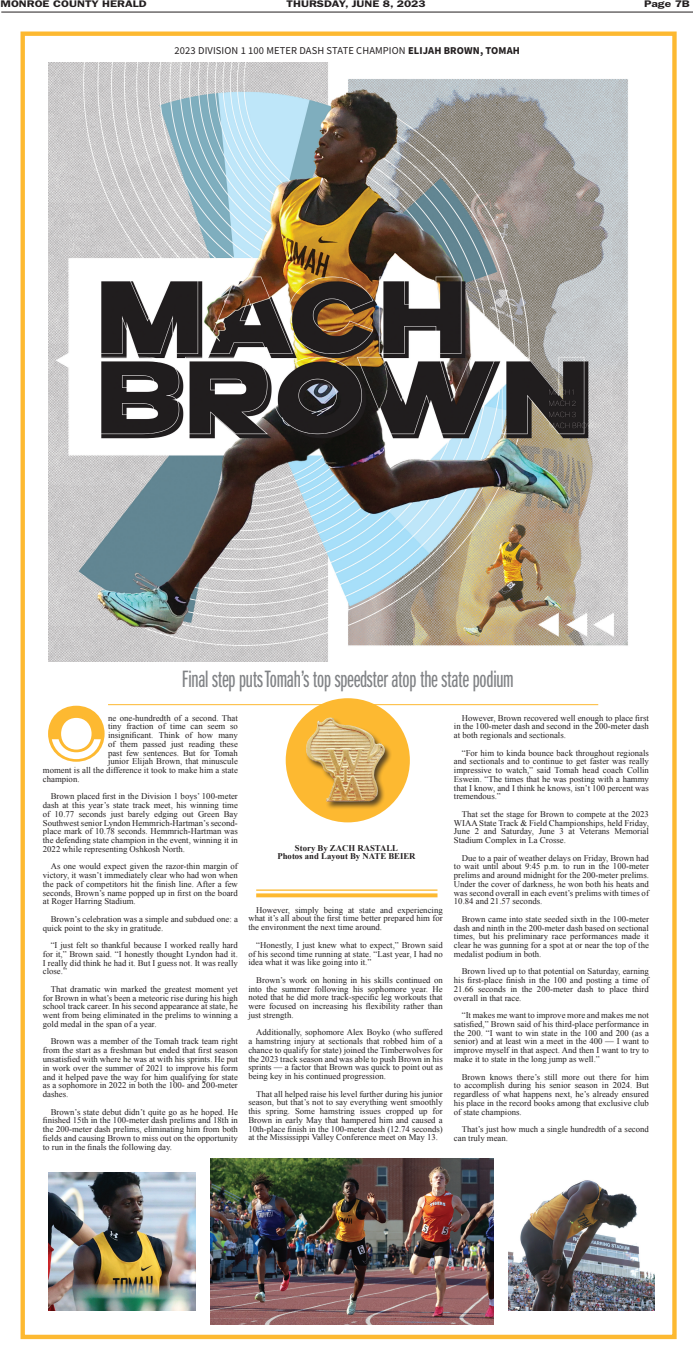
<style>
.page{position:relative;width:693px;height:1355px;background:#fff}
.page>*{position:absolute;margin:0;border:0;box-sizing:border-box;transform-origin:0 0}
.t1{font:87.5px "Acier BAT Text Noir";color:#fdb931}
.t2{font:24.5px "ITC Franklin Gothic Std Bk X Cp";letter-spacing:-.01em;color:#808285}
.t3{font:10.5px "Source Sans Variable";letter-spacing:.01em;color:#231f20}
.t4{font:600 9.62px "ITC Franklin Gothic Std";color:#231f20;scale:1.25 1}
.t5{font:8.75px/8.8px "Times New Roman";color:#231f20;text-align:justify}
.t6{font:700 8.75px "Times New Roman";color:#231f20}
.s1{font-family:"Source Sans Pro";font-weight:700}
</style>
<div class="page">
<hr style="left:1px;top:12px;width:692px;height:1px;background:#231f20">
<div style="left:21px;top:32px;width:656px;height:1307px;border:4px solid #fdb931"></div>
<img style="left:49px;top:63px;width:579px;height:598px">
<hr style="left:108px;top:704px;width:490px;height:1px;background:#fdb931">
<div style="left:286px;top:698px;width:124px;height:124px;background:#fdb931;border-radius:50%"></div>
<hr style="left:256px;top:889px;width:182px;height:1px;background:#fdb931">
<svg style="left:256px;top:893px;width:182px;height:4px"></svg>
<img style="left:299px;top:714px;width:95px;height:100px">
<img style="left:210px;top:1159px;width:283px;height:165px">
<img style="left:508px;top:1180px;width:147px;height:130px">
<img style="left:49px;top:1172px;width:146px;height:138px">
<p class="t4" style="left:0;top:-2px;width:119px">MONROE COUNTY HERALD</p>
<p class="t4" style="left:287px;top:-2px;width:113px">THURSDAY, JUNE 8, 2023</p>
<p class="t4" style="left:644px;top:-2px;width:38px">Page 7B</p>
<p class="t3" style="left:175px;top:44px;width:347px">2023 DIVISION 1 100 METER DASH STATE CHAMPION <span class="s1">ELIJAH BROWN, TOMAH</span></p>
<p class="t2" style="left:182px;top:666px;width:333px">Final step puts Tomah’s top speedster atop the state podium</p>
<p class="t1" style="left:43px;top:687px;width:67px">O</p>
<p class="t5" style="left:108px;top:713px;width:131px">ne one-hundredth of a second. That</p>
<p class="t5" style="left:108px;top:722px;width:131px">tiny fraction of time can seem so</p>
<p class="t5" style="left:108px;top:730px;width:131px">insignificant. Think of how many</p>
<p class="t5" style="left:108px;top:739px;width:131px">of them passed just reading these</p>
<p class="t5" style="left:108px;top:748px;width:131px">past few sentences. But for Tomah</p>
<p class="t5" style="left:108px;top:757px;width:131px">junior Elijah Brown, that minuscule</p>
<p class="t5" style="left:43px;top:765px;width:197px">moment is all the difference it took to make him a state</p>
<p class="t5" style="left:43px;top:774px;width:38px">champion.</p>
<p class="t5" style="left:43px;top:792px;width:197px;text-indent:8px">Brown placed first in the Division 1 boys’ 100-meter dash at this year’s state track meet, his winning time of 10.77 seconds just barely edging out Green Bay Southwest senior Lyndon Hemmrich-Hartman’s second&shy;place mark of 10.78 seconds. Hemmrich-Hartman was the defending state champion in the event, winning it in 2022 while representing Oshkosh North.</p>
<p class="t5" style="left:43px;top:862px;width:197px;text-indent:8px">As one would expect given the razor-thin margin of victory, it wasn’t immediately clear who had won when the pack of competitors hit the finish line. After a few seconds, Brown’s name popped up in first on the board at Roger Harring Stadium.</p>
<p class="t5" style="left:43px;top:914px;width:197px;text-indent:8px">Brown’s celebration was a simple and subdued one: a quick point to the sky in gratitude.</p>
<p class="t5" style="left:43px;top:940px;width:197px;text-indent:8px">“I just felt so thankful because I worked really hard for it,” Brown said. “I honestly thought Lyndon had it.<br>I really did think he had it. But I guess not. It was really close.”</p>
<p class="t5" style="left:43px;top:984px;width:197px;text-indent:8px">That dramatic win marked the greatest moment yet for Brown in what’s been a meteoric rise during his high school track career. In his second appearance at state, he went from being eliminated in the prelims to winning a gold medal in the span of a year.</p>
<p class="t5" style="left:43px;top:1037px;width:197px;text-indent:8px">Brown was a member of the Tomah track team right from the start as a freshman but ended that first season unsatisfied with where he was at with his sprints. He put in work over the summer of 2021 to improve his form and it helped pave the way for him qualifying for state as a sophomore in 2022 in both the 100- and 200-meter dashes.</p>
<p class="t5" style="left:43px;top:1107px;width:197px;text-indent:8px">Brown’s state debut didn’t quite go as he hoped. He finished 15th in the 100-meter dash prelims and 18th in the 200-meter dash prelims, eliminating him from both fields and causing Brown to miss out on the opportunity to run in the finals the following day.</p>
<p class="t6" style="left:295px;top:841px;width:105px">Story By ZACH RASTALL</p>
<p class="t6" style="left:277px;top:850px;width:140px">Photos and Layout By NATE BEIER</p>
<p class="t5" style="left:248px;top:905px;width:196px;text-indent:8px">However, simply being at state and experiencing what it’s all about the first time better prepared him for the environment the next time around.</p>
<p class="t5" style="left:248px;top:940px;width:196px;text-indent:8px">“Honestly, I just knew what to expect,” Brown said of his second time running at state. “Last year, I had no idea what it was like going into it.”</p>
<p class="t5" style="left:248px;top:975px;width:196px;text-indent:8px">Brown’s work on honing in his skills continued on into the summer following his sophomore year. He noted that he did more track-specific leg workouts that were focused on increasing his flexibility rather than just strength.</p>
<p class="t5" style="left:248px;top:1027px;width:196px;text-indent:8px">Additionally, sophomore Alex Boyko (who suffered a hamstring injury at sectionals that robbed him of a chance to qualify for state) joined the Timberwolves for the 2023 track season and was able to push Brown in his sprints — a factor that Brown was quick to point out as being key in his continued progression.</p>
<p class="t5" style="left:248px;top:1089px;width:196px;text-indent:8px">That all helped raise his level further during his junior season, but that’s not to say everything went smoothly this spring. Some hamstring issues cropped up for Brown in early May that hampered him and caused a 10th-place finish in the 100-meter dash (12.74 seconds) at the Mississippi Valley Conference meet on May 13.</p>
<p class="t5" style="left:454px;top:713px;width:197px;text-indent:8px">However, Brown recovered well enough to place first in the 100-meter dash and second in the 200-meter dash at both regionals and sectionals.</p>
<p class="t5" style="left:454px;top:748px;width:197px;text-indent:8px">“For him to kinda bounce back throughout regionals and sectionals and to continue to get faster was really impressive to watch,” said Tomah head coach Collin Eswein. “The times that he was posting with a hammy that I know, and I think he knows, isn’t 100 percent was tremendous.”</p>
<p class="t5" style="left:454px;top:809px;width:197px;text-indent:8px">That set the stage for Brown to compete at the 2023<br>WIAA State Track &amp; Field Championships, held Friday, June 2 and Saturday, June 3 at Veterans Memorial Stadium Complex in La Crosse.</p>
<p class="t5" style="left:454px;top:853px;width:197px;text-indent:8px">Due to a pair of weather delays on Friday, Brown had to wait until about 9:45 p.m. to run in the 100-meter prelims and around midnight for the 200-meter prelims.<br>Under the cover of darkness, he won both his heats and was second overall in each event’s prelims with times of 10.84 and 21.57 seconds.</p>
<p class="t5" style="left:454px;top:914px;width:197px;text-indent:8px">Brown came into state seeded sixth in the 100-meter dash and ninth in the 200-meter dash based on sectional times, but his preliminary race performances made it clear he was gunning for a spot at or near the top of the medalist podium in both.</p>
<p class="t5" style="left:454px;top:967px;width:197px;text-indent:8px">Brown lived up to that potential on Saturday, earning his first-place finish in the 100 and posting a time of 21.66 seconds in the 200-meter dash to place third overall in that race.</p>
<p class="t5" style="left:454px;top:1010px;width:197px;text-indent:8px">“It makes me want to improve more and makes me not satisfied,” Brown said of his third-place performance in the 200. “I want to win state in the 100 and 200 (as a senior) and at least win a meet in the 400 — I want to improve myself in that aspect. And then I want to try to make it to state in the long jump as well.”</p>
<p class="t5" style="left:454px;top:1072px;width:197px;text-indent:8px">Brown knows there’s still more out there for him to accomplish during his senior season in 2024. But regardless of what happens next, he’s already ensured his place in the record books among that exclusive club of state champions.</p>
<p class="t5" style="left:454px;top:1124px;width:197px;text-indent:8px">That’s just how much a single hundredth of a second can truly mean.</p>
</div>
